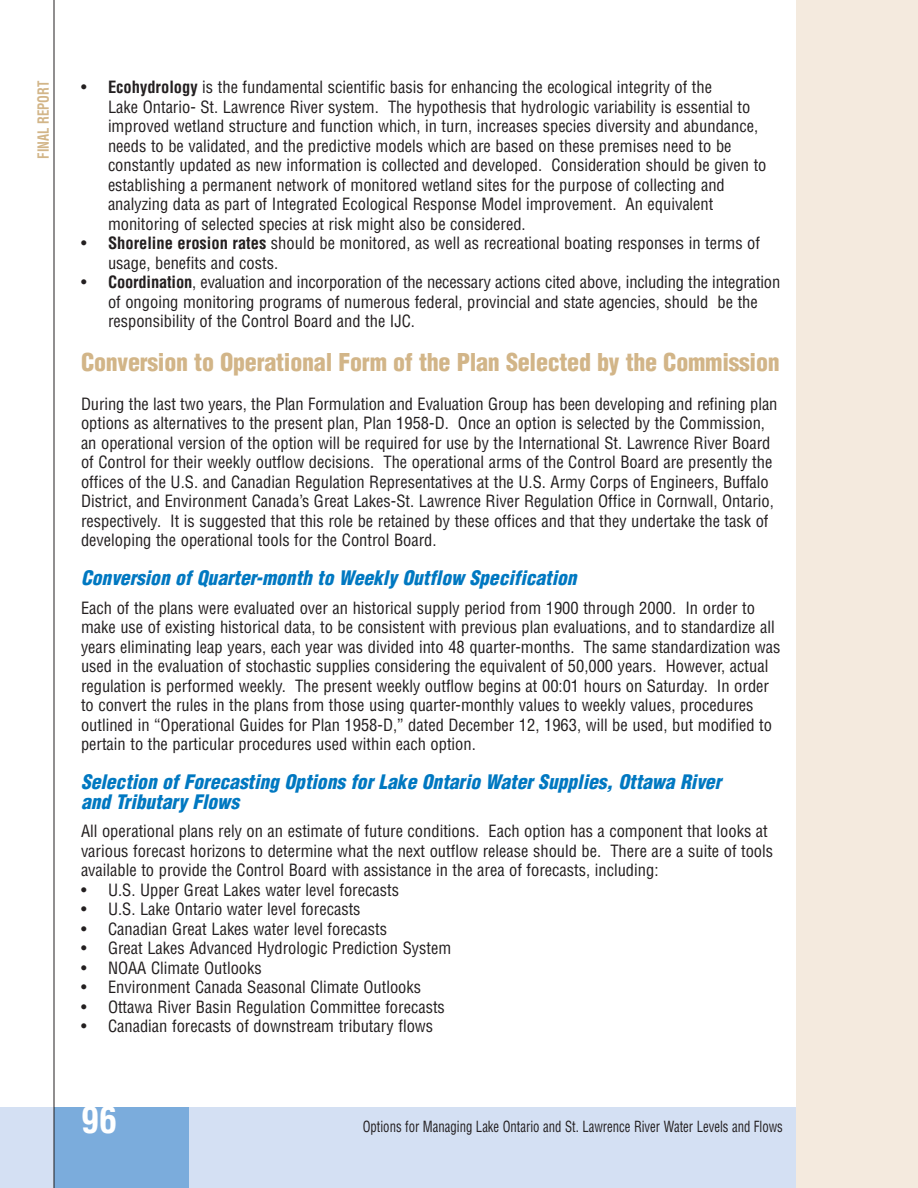
<style>
.page{position:relative;width:918px;height:1188px;background:#fff}
.page>*{position:absolute;margin:0;border:0;box-sizing:border-box;transform-origin:0 0}
.t1{font:700 condensed 36px "Helvetica";color:#fff}
.t2{font:900 condensed 24px "Helvetica";letter-spacing:-.01em;color:#d2b588}
.t3{font:italic 900 condensed 19.5px/19.5px "Helvetica";color:#0078c1}
.t4{font:condensed 16.5px/19.5px "Helvetica";color:#231f20}
.t5{font:condensed 15px "Helvetica";color:#231f20;scale:.85 1}
.t6{font:700 condensed 15px "Helvetica";color:#d2b588;scale:.85 1}
.s1{font-weight:700}
</style>
<div class="page">
<div style="left:0;top:1107px;width:918px;height:81px;background:#d4e0f3"></div>
<div style="left:54px;top:1107px;width:135px;height:81px;background:#7bacdc"></div>
<div style="left:796px;top:0;width:122px;height:1188px;background:#f4eade"></div>
<hr style="left:54px;top:0;width:1px;height:1188px;background:#231f20">
<p class="t6" style="left:38px;top:159px;width:93px;rotate:-90deg">FINAL REPORT</p>
<p class="t4" style="left:108px;top:79px;width:660px;text-indent:-27px">• <span class="s1">Ecohydrology</span> is the fundamental scientific basis for enhancing the ecological integrity of the<br>Lake Ontario- St. Lawrence River system. The hypothesis that hydrologic variability is essential to improved wetland structure and function which, in turn, increases species diversity and abundance, needs to be validated, and the predictive models which are based on these premises need to be constantly updated as new information is collected and developed. Consideration should be given to establishing a permanent network of monitored wetland sites for the purpose of collecting and analyzing data as part of Integrated Ecological Response Model improvement. An equivalent monitoring of selected species at risk might also be considered.</p>
<p class="t4" style="left:108px;top:235px;width:654px;text-indent:-27px">• <span class="s1">Shoreline erosion rates</span> should be monitored, as well as recreational boating responses in terms of usage, benefits and costs.</p>
<p class="t4" style="left:108px;top:274px;width:674px;text-indent:-27px">• <span class="s1">Coordination</span>, evaluation and incorporation of the necessary actions cited above, including the integration of ongoing monitoring programs of numerous federal, provincial and state agencies, should be the responsibility of the Control Board and the IJC.</p>
<h2 class="t2" style="left:81px;top:353px;width:700px">Conversion to Operational Form of the Plan Selected by the Commission</h2>
<p class="t4" style="left:81px;top:395px;width:698px">During the last two years, the Plan Formulation and Evaluation Group has been developing and refining plan options as alternatives to the present plan, Plan 1958-D. Once an option is selected by the Commission, an operational version of the option will be required for use by the International St. Lawrence River Board of Control for their weekly outflow decisions. The operational arms of the Control Board are presently the offices of the U.S. and Canadian Regulation Representatives at the U.S. Army Corps of Engineers, Buffalo District, and Environment Canada’s Great Lakes-St. Lawrence River Regulation Office in Cornwall, Ontario, respectively. It is suggested that this role be retained by these offices and that they undertake the task of developing the operational tools for the Control Board.</p>
<p class="t3" style="left:81px;top:570px;width:501px">Conversion of Quarter-month to Weekly Outflow Specification</p>
<p class="t4" style="left:81px;top:599px;width:701px">Each of the plans were evaluated over an historical supply period from 1900 through 2000. In order to make use of existing historical data, to be consistent with previous plan evaluations, and to standardize all years eliminating leap years, each year was divided into 48 quarter-months. The same standardization was used in the evaluation of stochastic supplies considering the equivalent of 50,000 years. However, actual regulation is performed weekly. The present weekly outflow begins at 00:01 hours on Saturday. In order to convert the rules in the plans from those using quarter-monthly values to weekly values, procedures outlined in “Operational Guides for Plan 1958-D,” dated December 12, 1963, will be used, but modified to pertain to the particular procedures used within each option.</p>
<p class="t3" style="left:81px;top:774px;width:646px">Selection of Forecasting Options for Lake Ontario Water Supplies, Ottawa River and Tributary Flows</p>
<p class="t4" style="left:81px;top:823px;width:694px">All operational plans rely on an estimate of future conditions. Each option has a component that looks at various forecast horizons to determine what the next outflow release should be. There are a suite of tools available to provide the Control Board with assistance in the area of forecasts, including:</p>
<p class="t4" style="left:81px;top:881px;width:320px">• U.S. Upper Great Lakes water level forecasts</p>
<p class="t4" style="left:81px;top:901px;width:281px">• U.S. Lake Ontario water level forecasts</p>
<p class="t4" style="left:81px;top:920px;width:308px">• Canadian Great Lakes water level forecasts</p>
<p class="t4" style="left:81px;top:940px;width:372px">• Great Lakes Advanced Hydrologic Prediction System</p>
<p class="t4" style="left:81px;top:959px;width:182px">• NOAA Climate Outlooks</p>
<p class="t4" style="left:81px;top:979px;width:342px">• Environment Canada Seasonal Climate Outlooks</p>
<p class="t4" style="left:81px;top:998px;width:365px">• Ottawa River Basin Regulation Committee forecasts</p>
<p class="t4" style="left:81px;top:1018px;width:354px">• Canadian forecasts of downstream tributary flows</p>
<h1 class="t1" style="left:81px;top:1106px;width:37px">96</h1>
<p class="t5" style="left:363px;top:1121px;width:496px">Options for Managing Lake Ontario and St. Lawrence River Water Levels and Flows</p>
</div>
